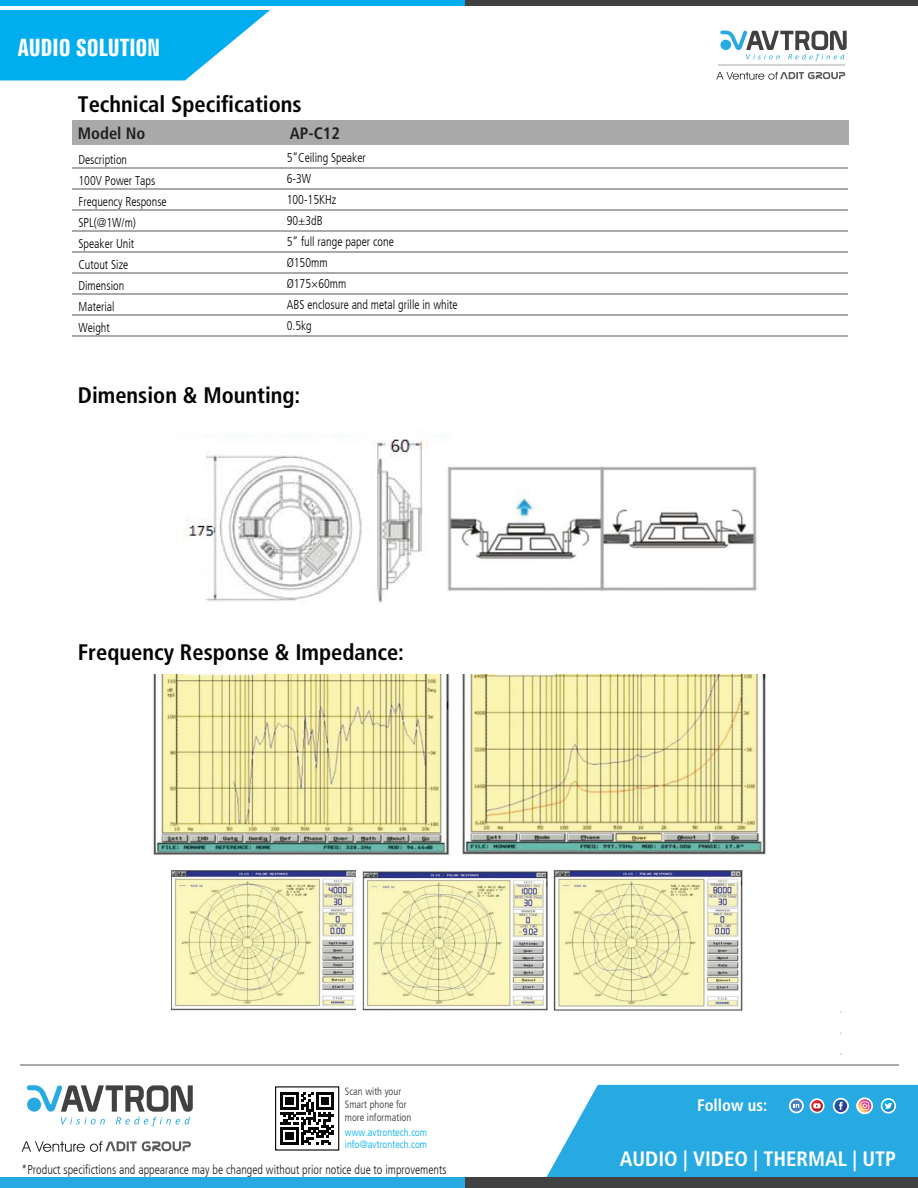
<style>
.page{position:relative;width:918px;height:1188px;background:#fff}
.page>*{position:absolute;margin:0;border:0;box-sizing:border-box;transform-origin:0 0}
.t1{font:700 extra-condensed 24px "Zurich BT";color:#fff}
.t2{font:700 condensed 22.5px "Frutiger LT Com";color:#040503}
.t3{font:700 condensed 20.85px "Frutiger LT Com";color:#fff}
.t4{font:700 condensed 16.65px "Frutiger LT Com";color:#fff}
.t5{font:700 condensed 16.5px "Frutiger LT Com";color:#231f20}
.t6{font:300 condensed 12.75px/21px "Frutiger LT Com";color:#040503;scale:.94 1}
.t7{font:300 condensed 12.75px "Frutiger LT Com";color:#231f20;scale:.94 1}
.t8{font:300 condensed 10.5px/12.6px "Frutiger LT Com";color:#383430}
.t9{font:300 condensed 10.5px/12.6px "Frutiger LT Com";color:#00aeef}
</style>
<div class="page">
<div style="left:0;top:0;width:918px;height:5px;background:#00aeef"></div>
<div style="left:465px;top:0;width:453px;height:5px;background:#414142"></div>
<svg style="left:0;top:10px;width:270px;height:70px"></svg>
<hr style="left:718px;top:65px;width:127px;height:1px;background:#d3d3d2">
<svg style="left:716px;top:72px;width:129px;height:8px"></svg>
<svg style="left:720px;top:31px;width:127px;height:30px"></svg>
<div style="left:0;top:1178px;width:904px;height:10px;background:#26aae1"></div>
<div style="left:465px;top:1177px;width:453px;height:11px;background:#414142"></div>
<svg style="left:22px;top:1141px;width:169px;height:11px"></svg>
<svg style="left:27px;top:1085px;width:166px;height:41px"></svg>
<svg style="left:281px;top:1092px;width:53px;height:53px"></svg>
<div style="left:275px;top:1086px;width:64px;height:65px;border:1px solid #040503"></div>
<svg style="left:546px;top:1085px;width:372px;height:92px;background:#3ab0e2"></svg>
<hr style="left:20px;top:1064px;width:879px;height:2px;background:#a8a9a8">
<hr style="left:72px;top:168px;width:776px;height:1px;background:#a8a9a8">
<hr style="left:72px;top:189px;width:776px;height:1px;background:#a8a9a8">
<hr style="left:72px;top:210px;width:776px;height:1px;background:#a8a9a8">
<hr style="left:72px;top:230px;width:776px;height:2px;background:#a8a9a8">
<hr style="left:72px;top:251px;width:776px;height:2px;background:#a8a9a8">
<hr style="left:72px;top:272px;width:776px;height:2px;background:#a8a9a8">
<hr style="left:72px;top:293px;width:776px;height:2px;background:#a8a9a8">
<hr style="left:72px;top:314px;width:776px;height:2px;background:#a8a9a8">
<hr style="left:72px;top:335px;width:776px;height:2px;background:#a8a9a8">
<div style="left:72px;top:121px;width:777px;height:24px;background:#a8a9a8"></div>
<img style="left:186px;top:439px;width:242px;height:164px">
<img style="left:447px;top:466px;width:310px;height:126px">
<img style="left:153px;top:674px;width:297px;height:181px">
<img style="left:171px;top:870px;width:185px;height:141px">
<img style="left:462px;top:674px;width:304px;height:181px">
<img style="left:363px;top:870px;width:184px;height:141px">
<img style="left:554px;top:870px;width:188px;height:141px">
<h1 class="t1" style="left:18px;top:34px;width:144px">AUDIO SOLUTION</h1>
<h2 class="t2" style="left:78px;top:91px;width:225px">Technical Specifications</h2>
<p class="t5" style="left:78px;top:124px;width:69px">Model No</p>
<p class="t5" style="left:290px;top:124px;width:52px">AP-C12</p>
<p class="t6" style="left:79px;top:149px;width:95px">Description<br>100V Power Taps<br>Frequency Response<br>SPL(@1W/m)<br>Speaker Unit<br>Cutout Size<br>Dimension<br>Material<br>Weight</p>
<p class="t6" style="left:287px;top:148px;width:183px">5”Ceiling Speaker<br>6-3W<br>100-15KHz<br>90±3dB<br>5” full range paper cone<br>Ø150mm<br>Ø175×60mm<br>ABS enclosure and metal grille in white<br>0.5kg</p>
<h2 class="t2" style="left:78px;top:382px;width:224px">Dimension &amp; Mounting:</h2>
<h2 class="t2" style="left:78px;top:639px;width:328px">Frequency Response &amp; Impedance:</h2>
<p class="t8" style="left:345px;top:1086px;width:68px">Scan with your<br>Smart phone for more information</p>
<p class="t9" style="left:345px;top:1126px;width:84px">www.avtrontech.com info@avtrontech.com</p>
<p class="t7" style="left:22px;top:1162px;width:454px">*Product specifictions and appearance may be changed without prior notice due to improvements</p>
<h3 class="t4" style="left:697px;top:1095px;width:72px">Follow us:</h3>
<h3 class="t3" style="left:620px;top:1146px;width:278px">AUDIO | VIDEO | THERMAL | UTP</h3>
</div>
